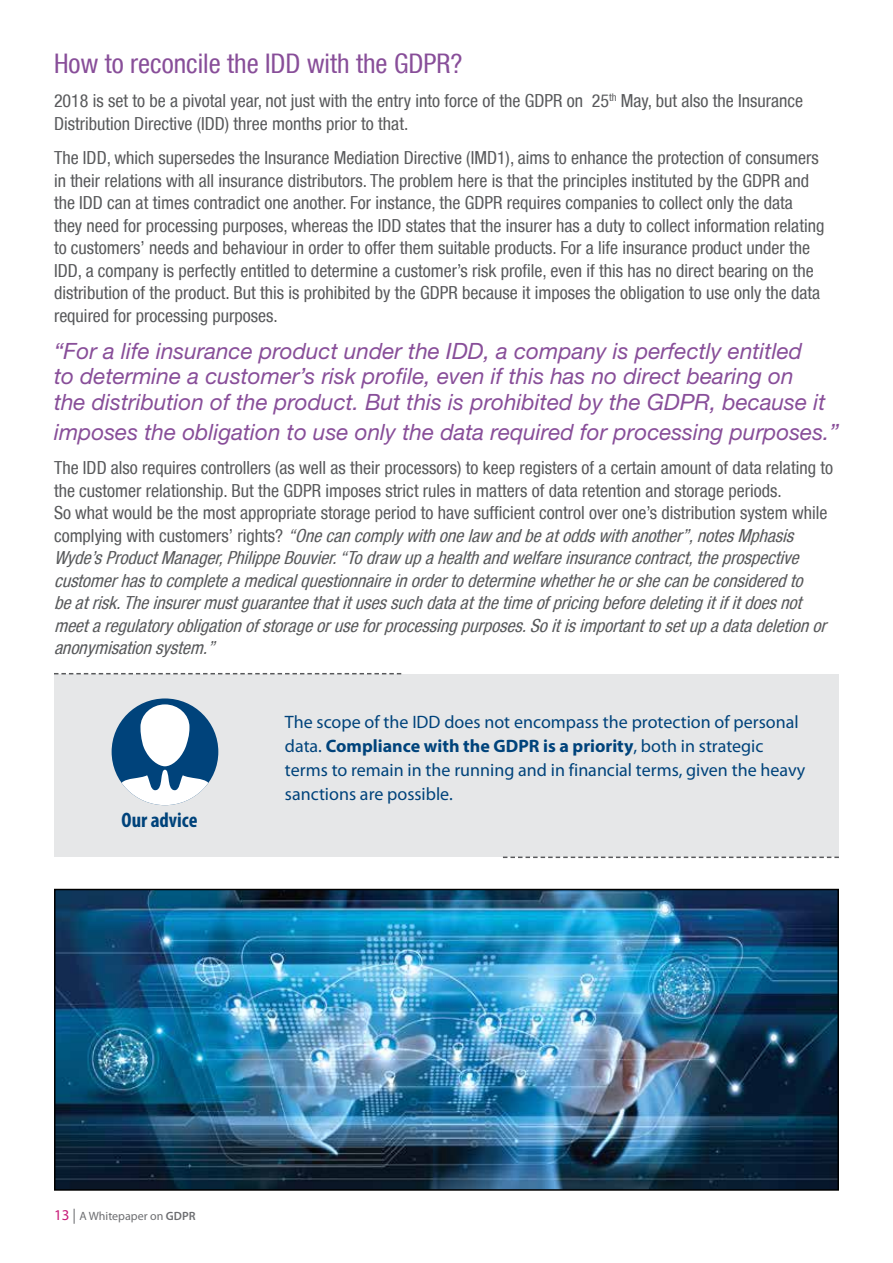
<style>
.page{position:relative;width:893px;height:1263px;background:#fff}
.page>*{position:absolute;margin:0;border:0;box-sizing:border-box;transform-origin:0 0}
.t1{font:condensed 27px "Helvetica Neue";color:#884e99}
.t2{font:italic 22.5px/25.5px "Helvetica Neue";color:#884e99}
.t3{font:700 condensed 21px "Myriad Pro";color:#00437b}
.t4{font:condensed 18px/22.5px "Helvetica Neue";color:#58595b}
.t5{font:italic condensed 18px/22.5px "Helvetica Neue";color:#58595b}
.t6{font:18px/24px "Myriad Pro";color:#00437b}
.t7{font:12px "Myriad Pro";color:#6d6e71}
.s1{font-style:normal}
.s2{font-weight:700}
.s3{font-size:15px;color:#c81a78}
.s4{font-size:15px}
.s5{font-weight:600}
</style>
<div class="page">
<div style="left:54px;top:674px;width:785px;height:182px;background:#e6e7e8"></div>
<div style="left:112px;top:698px;width:106px;height:107px;background:#00437b;border-radius:50%"></div>
<svg style="left:118px;top:704px;width:94px;height:101px"></svg>
<svg style="left:54px;top:673px;width:347px;height:1px"></svg>
<svg style="left:503px;top:856px;width:336px;height:2px"></svg>
<img style="left:57px;top:892px;width:779px;height:296px">
<div style="left:54px;top:889px;width:785px;height:302px;border:2px solid #000"></div>
<h1 class="t1" style="left:54px;top:48px;width:410px">How to reconcile the IDD with the GDPR?</h1>
<p class="t4" style="left:54px;top:90px;width:751px">2018 is set to be a pivotal year, not just with the entry into force of the GDPR on 25<sup>th</sup> May, but also the Insurance<br>Distribution Directive (IDD) three months prior to that.</p>
<p class="t4" style="left:54px;top:146px;width:772px">The IDD, which supersedes the Insurance Mediation Directive (IMD1), aims to enhance the protection of consumers in their relations with all insurance distributors. The problem here is that the principles instituted by the GDPR and the IDD can at times contradict one another. For instance, the GDPR requires companies to collect only the data they need for processing purposes, whereas the IDD states that the insurer has a duty to collect information relating to customers’ needs and behaviour in order to offer them suitable products. For a life insurance product under the IDD, a company is perfectly entitled to determine a customer’s risk profile, even if this has no direct bearing on the distribution of the product. But this is prohibited by the GDPR because it imposes the obligation to use only the data required for processing purposes.</p>
<p class="t2" style="left:54px;top:338px;width:773px">“For a life insurance product under the IDD, a company is perfectly entitled to determine a customer’s risk profile, even if this has no direct bearing on the distribution of the product. But this is prohibited by the GDPR, because it</p>
<p class="t2" style="left:54px;top:419px;width:786px">imposes the obligation to use only the data required for processing purposes.”</p>
<p class="t5" style="left:54px;top:456px;width:781px"><span class="s1">The IDD also requires controllers (as well as their processors) to keep registers of a certain amount of data relating to the customer relationship. But the GDPR imposes strict rules in matters of data retention and storage periods.<br>So what would be the most appropriate storage period to have sufficient control over one’s distribution system while c o m p l y i n g w i t h c u s t o m e r s ’ r i g h t s ?</span> “Onecancomplywithonelaw andbeatoddswithanother”,notesMphasis Wyde’sProductManager,PhilippeBouvier.“Todraw upahealthandwelfareinsurancecontract,theprospective customerhastocompleteamedicalquestionnaireinordertodeterminewhetherheorshecanbeconsideredto beatrisk.Theinsurermustguaranteethatitusessuchdataatthetimeofpricingbeforedeletingitifitdoesnot meetaregulatoryobligationofstorageoruseforprocessingpurposes.Soitisimportanttosetupadatadeletionor anonymisationsystem.”</p>
<p class="t3" style="left:121px;top:809px;width:78px">Our advice</p>
<p class="t6" style="left:285px;top:710px;width:522px">The scope of the IDD does not encompass the protection of personal data. <span class="s2">Compliance with the GDPR is a priority</span>, both in strategic terms to remain in the running and in financial terms, given the heavy sanctions are possible.</p>
<p class="t7" style="left:54px;top:1209px;width:143px"><span class="s3">13</span> <span class="s4">|</span> A Whitepaper on <span class="s5">GDPR</span></p>
</div>
